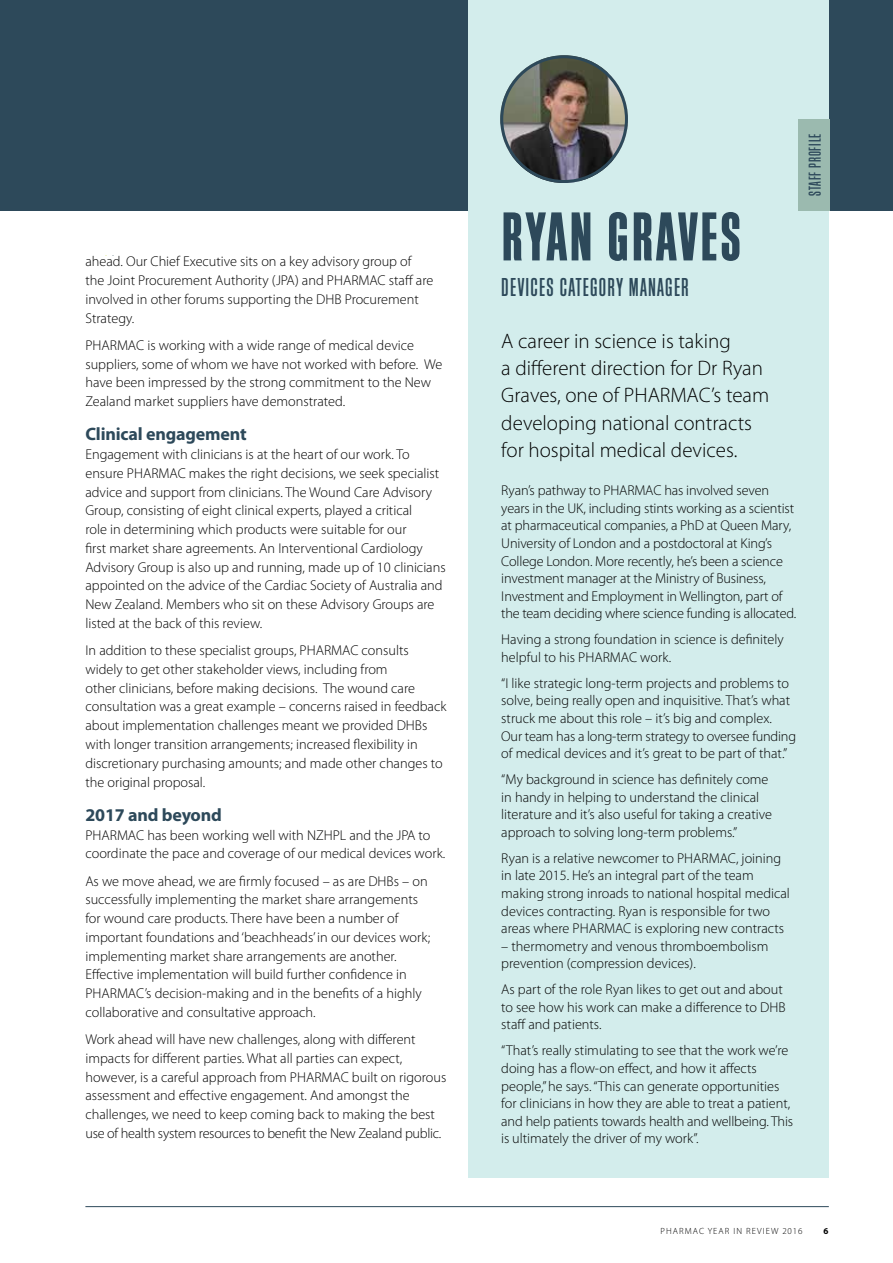
<style>
.page{position:relative;width:893px;height:1263px;background:#fff}
.page>*{position:absolute;margin:0;border:0;box-sizing:border-box;transform-origin:0 0}
.t1{font:72px "Block Gothic Bold Extra Cond";letter-spacing:.035em;color:#2d495a}
.t2{font:27px "Block Gothic Medium Extra Cond";letter-spacing:.05em;color:#2d495a}
.t3{font:300 21px/27px "Myriad Pro";color:#000}
.t4{font:700 18px "Myriad Pro";letter-spacing:-.01em;color:#2d495a}
.t5{font:18px "Block Gothic Medium Extra Cond";letter-spacing:.05em;color:#2d495a}
.t6{font:300 14.25px/18.8px "Myriad Pro";color:#000}
.t7{font:300 9px "Myriad Pro";letter-spacing:.12em;color:#000}
.t8{font:700 9px "Myriad Pro";color:#000}
</style>
<div class="page">
<div style="left:0;top:0;width:893px;height:210px;background:#2d495a"></div>
<div style="left:468px;top:0;width:361px;height:1178px;background:#d3edec"></div>
<img style="left:500px;top:55px;width:128px;height:128px;border-radius:64px">
<div style="left:500px;top:55px;width:128px;height:128px;border:3px solid #2d495a;border-radius:50%"></div>
<div style="left:798px;top:119px;width:31px;height:91px;background:#9bbaaf"></div>
<hr style="left:85px;top:1206px;width:744px;height:1px;background:#2d495a">
<p class="t6" style="left:85px;top:252px;width:349px">ahead. Our Chief Executive sits on a key advisory group of the Joint Procurement Authority (JPA) and PHARMAC staff are involved in other forums supporting the DHB Procurement Strategy.</p>
<p class="t6" style="left:85px;top:336px;width:358px">PHARMAC is working with a wide range of medical device suppliers, some of whom we have not worked with before. We have been impressed by the strong commitment to the New Zealand market suppliers have demonstrated.</p>
<p class="t4" style="left:85px;top:423px;width:163px">Clinical engagement</p>
<p class="t6" style="left:85px;top:445px;width:362px">Engagement with clinicians is at the heart of our work. To ensure PHARMAC makes the right decisions, we seek specialist advice and support from clinicians. The Wound Care Advisory Group, consisting of eight clinical experts, played a critical<br>role in determining which products were suitable for our<br>first market share agreements. An Interventional Cardiology Advisory Group is also up and running, made up of 10 clinicians appointed on the advice of the Cardiac Society of Australia and New Zealand. Members who sit on these Advisory Groups are listed at the back of this review.</p>
<p class="t6" style="left:85px;top:641px;width:363px">In addition to these specialist groups, PHARMAC consults widely to get other stakeholder views, including from<br>other clinicians, before making decisions. The wound care consultation was a great example – concerns raised in feedback about implementation challenges meant we provided DHBs with longer transition arrangements; increased flexibility in discretionary purchasing amounts; and made other changes to the original proposal.</p>
<p class="t4" style="left:85px;top:803px;width:138px">2017 and beyond</p>
<p class="t6" style="left:85px;top:825px;width:362px">PHARMAC has been working well with NZHPL and the JPA to coordinate the pace and coverage of our medical devices work.</p>
<p class="t6" style="left:85px;top:871px;width:346px">As we move ahead, we are firmly focused – as are DHBs – on successfully implementing the market share arrangements for wound care products. There have been a number of important foundations and ‘beachheads’ in our devices work; implementing market share arrangements are another.<br>Effective implementation will build further confidence in PHARMAC’s decision-making and in the benefits of a highly collaborative and consultative approach.</p>
<p class="t6" style="left:85px;top:1030px;width:362px">Work ahead will have new challenges, along with different impacts for different parties. What all parties can expect, however, is a careful approach from PHARMAC built on rigorous assessment and effective engagement. And amongst the challenges, we need to keep coming back to making the best use of health system resources to benefit the New Zealand public.</p>
<h1 class="t1" style="left:501px;top:187px;width:241px">RYAN GRAVES</h1>
<h2 class="t2" style="left:501px;top:269px;width:189px">DEVICES CATEGORY MANAGER</h2>
<h3 class="t3" style="left:501px;top:328px;width:270px">A career in science is taking<br>a different direction for Dr Ryan<br>Graves, one of PHARMAC’s team developing national contracts for hospital medical devices.</h3>
<p class="t6" style="left:501px;top:482px;width:296px;line-height:17.5px">Ryan’s pathway to PHARMAC has involved seven years in the UK, including stints working as a scientist at pharmaceutical companies, a PhD at Queen Mary, University of London and a postdoctoral at King’s College London. More recently, he’s been a science investment manager at the Ministry of Business, Investment and Employment in Wellington, part of the team deciding where science funding is allocated.</p>
<p class="t6" style="left:501px;top:631px;width:284px;line-height:17.5px">Having a strong foundation in science is definitely helpful to his PHARMAC work.</p>
<p class="t6" style="left:501px;top:674px;width:296px;line-height:17.5px">“I like strategic long-term projects and problems to solve, being really open and inquisitive. That’s what struck me about this role – it’s big and complex.<br>Our team has a long-term strategy to oversee funding of medical devices and it’s great to be part of that.”</p>
<p class="t6" style="left:501px;top:770px;width:272px;line-height:17.5px">“My background in science has definitely come in handy in helping to understand the clinical literature and it’s also useful for taking a creative approach to solving long-term problems.”</p>
<p class="t6" style="left:501px;top:849px;width:290px;line-height:17.5px">Ryan is a relative newcomer to PHARMAC, joining in late 2015. He’s an integral part of the team making strong inroads to national hospital medical devices contracting. Ryan is responsible for two areas where PHARMAC is exploring new contracts</p>
<p class="t6" style="left:501px;top:937px;width:269px;line-height:17.5px">– thermometry and venous thromboembolism prevention (compression devices).</p>
<p class="t6" style="left:501px;top:981px;width:286px;line-height:17.5px">As part of the role Ryan likes to get out and about to see how his work can make a difference to DHB staff and patients.</p>
<p class="t6" style="left:501px;top:1042px;width:293px;line-height:17.5px">“That’s really stimulating to see that the work we’re doing has a flow-on effect, and how it affects people,” he says. “This can generate opportunities for clinicians in how they are able to treat a patient, and help patients towards health and wellbeing. This is ultimately the driver of my work”.</p>
<p class="t5" style="left:802px;top:196px;width:63px;rotate:-90deg">STAFF PROFILE</p>
<p class="t7" style="left:660px;top:1226px;width:144px">PHARMAC YEAR IN REVIEW 2016</p>
<p class="t8" style="left:824px;top:1225px;width:6px">6</p>
</div>
